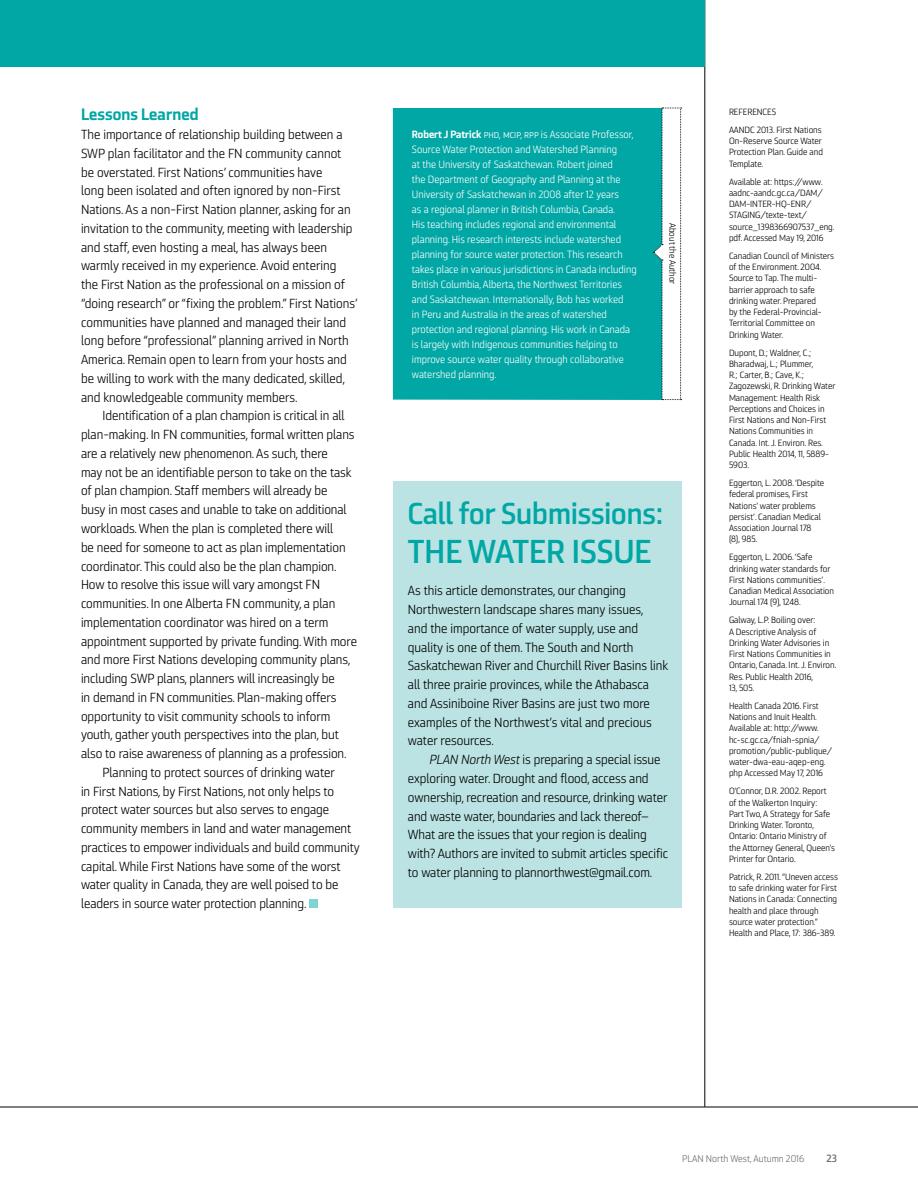
<style>
.page{position:relative;width:918px;height:1188px;background:#fff}
.page>*{position:absolute;margin:0;border:0;box-sizing:border-box;transform-origin:0 0}
.t1{font:33px "Ranelte Nor Dem";color:#00a7a5}
.t2{font:30px "Ranelte Nor Dem";color:#00a7a5}
.t3{font:16.5px "Ranelte Nor Bol";letter-spacing:.005em;color:#00a7a5}
.t4{font:13.2px/18.8px "Ranelte Nor Boo";letter-spacing:-.005em;color:#000}
.t5{font:10.5px/15px "Ranelte Nor Boo";color:#fff}
.t6{font:10.5px "Ranelte Nor Dem";color:#6d6e71}
.t7{font:9.75px "Ranelte Nor Boo";color:#6d6e71}
.t8{font:9px/11.2px "Ranelte Nor Boo";color:#000}
.s1{font-family:"Ranelte Nor Bol"}
.s2{font-family:"Ranelte Nor Boo It"}
</style>
<div class="page">
<hr style="left:705px;top:0;width:1px;height:1107px;background:#000">
<hr style="left:0;top:1107px;width:918px;height:1px;background:#000">
<div style="left:0;top:0;width:705px;height:66px;background:#00a7a5"></div>
<div style="left:393px;top:481px;width:288px;height:427px;background:#bce3e3"></div>
<div style="left:393px;top:108px;width:270px;height:292px;background:#00a7a5"></div>
<svg style="left:653px;top:108px;width:29px;height:292px"></svg>
<div style="left:309px;top:899px;width:8px;height:9px;background:#80d3d2"></div>
<p class="t3" style="left:81px;top:104px;width:119px">Lessons Learned</p>
<p class="t4" style="left:81px;top:125px;width:278px">The importance of relationship building between a SWP plan facilitator and the FN community cannot be overstated. First Nations’ communities have<br>long been isolated and often ignored by non-First Nations. As a non-First Nation planner, asking for an invitation to the community, meeting with leadership and staff, even hosting a meal, has always been warmly received in my experience. Avoid entering<br>the First Nation as the professional on a mission of “doing research” or “fixing the problem.” First Nations’ communities have planned and managed their land long before “professional” planning arrived in North America. Remain open to learn from your hosts and be willing to work with the many dedicated, skilled, and knowledgeable community members.</p>
<p class="t4" style="left:103px;top:407px;width:244px">Identification of a plan champion is critical in all</p>
<p class="t4" style="left:81px;top:425px;width:275px">plan-making. In FN communities, formal written plans</p>
<p class="t4" style="left:81px;top:444px;width:248px">are a relatively new phenomenon. As such, there</p>
<p class="t4" style="left:81px;top:463px;width:272px">may not be an identifiable person to take on the task</p>
<p class="t4" style="left:81px;top:482px;width:248px">of plan champion. Staff members will already be</p>
<p class="t4" style="left:81px;top:500px;width:267px">busy in most cases and unable to take on additional</p>
<p class="t4" style="left:81px;top:519px;width:254px">workloads. When the plan is completed there will</p>
<p class="t4" style="left:81px;top:538px;width:266px">be need for someone to act as plan implementation</p>
<p class="t4" style="left:81px;top:557px;width:257px">coordinator. This could also be the plan champion.</p>
<p class="t4" style="left:81px;top:575px;width:241px">How to resolve this issue will vary amongst FN</p>
<p class="t4" style="left:81px;top:594px;width:256px">communities. In one Alberta FN community, a plan</p>
<p class="t4" style="left:81px;top:613px;width:249px">implementation coordinator was hired on a term</p>
<p class="t4" style="left:81px;top:632px;width:278px">appointment supported by private funding. With more</p>
<p class="t4" style="left:81px;top:650px;width:271px">and more First Nations developing community plans,</p>
<p class="t4" style="left:81px;top:669px;width:255px">including SWP plans, planners will increasingly be</p>
<p class="t4" style="left:81px;top:688px;width:257px">in demand in FN communities. Plan-making offers</p>
<p class="t4" style="left:81px;top:707px;width:251px">opportunity to visit community schools to inform</p>
<p class="t4" style="left:81px;top:726px;width:259px">youth, gather youth perspectives into the plan, but</p>
<p class="t4" style="left:81px;top:744px;width:267px">also to raise awareness of planning as a profession.</p>
<p class="t4" style="left:103px;top:763px;width:234px">Planning to protect sources of drinking water</p>
<p class="t4" style="left:81px;top:782px;width:255px">in First Nations, by First Nations, not only helps to</p>
<p class="t4" style="left:81px;top:801px;width:250px">protect water sources but also serves to engage</p>
<p class="t4" style="left:81px;top:819px;width:272px">community members in land and water management</p>
<p class="t4" style="left:81px;top:838px;width:280px">practices to empower individuals and build community</p>
<p class="t4" style="left:81px;top:857px;width:261px">capital. While First Nations have some of the worst</p>
<p class="t4" style="left:81px;top:876px;width:259px">water quality in Canada, they are well poised to be</p>
<p class="t4" style="left:81px;top:894px;width:227px">leaders in source water protection planning.</p>
<p class="t5" style="left:412px;top:127px;width:226px"><span class="s1">Robert J Patrick</span> phd, mcip, rpp is Associate Professor, Source Water Protection and Watershed Planning<br>at the University of Saskatchewan. Robert joined<br>the Department of Geography and Planning at the University of Saskatchewan in 2008 after 12 years<br>as a regional planner in British Columbia, Canada.<br>His teaching includes regional and environmental planning. His research interests include watershed planning for source water protection. This research takes place in various jurisdictions in Canada including British Columbia, Alberta, the Northwest Territories and Saskatchewan. Internationally, Bob has worked<br>in Peru and Australia in the areas of watershed protection and regional planning. His work in Canada is largely with Indigenous communities helping to improve source water quality through collaborative watershed planning.</p>
<p class="t8" style="left:678px;top:223px;width:63px;rotate:90deg">About the Author</p>
<h2 class="t2" style="left:408px;top:496px;width:256px">Call for Submissions:</h2>
<h1 class="t1" style="left:408px;top:532px;width:245px">THE WATER ISSUE</h1>
<p class="t4" style="left:408px;top:582px;width:262px">As this article demonstrates, our changing Northwestern landscape shares many issues,<br>and the importance of water supply, use and quality is one of them. The South and North Saskatchewan River and Churchill River Basins link all three prairie provinces, while the Athabasca and Assiniboine River Basins are just two more examples of the Northwest’s vital and precious water resources.</p>
<p class="t4" style="left:408px;top:750px;width:262px;text-indent:22px"><span class="s2">PLAN North West</span> is preparing a special issue exploring water. Drought and flood, access and ownership, recreation and resource, drinking water and waste water, boundaries and lack thereof— What are the issues that your region is dealing with? Authors are invited to submit articles specific to water planning to plannorthwest@gmail.com.</p>
<p class="t8" style="left:729px;top:103px;width:94px;line-height:18px">REFERENCES<br>AANDC 2013. First Nations</p>
<p class="t8" style="left:729px;top:135px;width:96px;text-align:justify">On-Reserve Source Water Protection Plan. Guide and Template.</p>
<p class="t8" style="left:729px;top:176px;width:107px">Available at: https://www. aadnc-aandc.gc.ca/DAM/<br>DAM-INTER-HQ-ENR/<br>STAGING/texte-text/ source_1398366907537_eng. pdf. Accessed May 19, 2016</p>
<p class="t8" style="left:729px;top:250px;width:107px">Canadian Council of Ministers of the Environment. 2004.<br>Source to Tap. The multi&shy;barrier approach to safe drinking water. Prepared<br>by the Federal-Provincial-<br>Territorial Committee on<br>Drinking Water.</p>
<p class="t8" style="left:729px;top:347px;width:108px">Dupont, D.; Waldner, C.;<br>Bharadwaj, L.; Plummer,<br>R.; Carter, B.; Cave, K.;<br>Zagozewski, R. Drinking Water<br>Management: Health Risk<br>Perceptions and Choices in<br>First Nations and Non-First<br>Nations Communities in<br>Canada. Int. J. Environ. Res.<br>Public Health 2014, 11, 5889-<br>5903.</p>
<p class="t8" style="left:729px;top:477px;width:97px">Eggerton, L. 2008. ‘Despite federal promises, First<br>Nations’ water problems persist’. Canadian Medical<br>Association Journal 178 (8), 985.</p>
<p class="t8" style="left:729px;top:552px;width:107px">Eggerton, L. 2006. ‘Safe drinking water standards for<br>First Nations communities’.<br>Canadian Medical Association<br>Journal 174 (9), 1248.</p>
<p class="t8" style="left:729px;top:615px;width:109px">Galway, L.P. Boiling over:<br>A Descriptive Analysis of<br>Drinking Water Advisories in<br>First Nations Communities in<br>Ontario, Canada. Int. J. Environ.<br>Res. Public Health 2016,<br>13, 505.</p>
<p class="t8" style="left:729px;top:700px;width:105px">Health Canada 2016. First<br>Nations and Inuit Health.<br>Available at: http://www. hc-sc.gc.ca/fniah-spnia/ promotion/public-publique/ water-dwa-eau-aqep-eng. php Accessed May 17, 2016</p>
<p class="t8" style="left:729px;top:786px;width:108px">O'Connor, D.R. 2002. Report of the Walkerton Inquiry:<br>Part Two, A Strategy for Safe<br>Drinking Water. Toronto,<br>Ontario: Ontario Ministry of the Attorney General, Queen's<br>Printer for Ontario.</p>
<p class="t8" style="left:729px;top:871px;width:111px">Patrick, R. 2011. “Uneven access to safe drinking water for First<br>Nations in Canada: Connecting health and place through source water protection.”<br>Health and Place, 17: 386-389.</p>
<p class="t7" style="left:682px;top:1153px;width:123px">PLAN North West, Autumn 2016</p>
<p class="t6" style="left:827px;top:1152px;width:12px">23</p>
</div>
